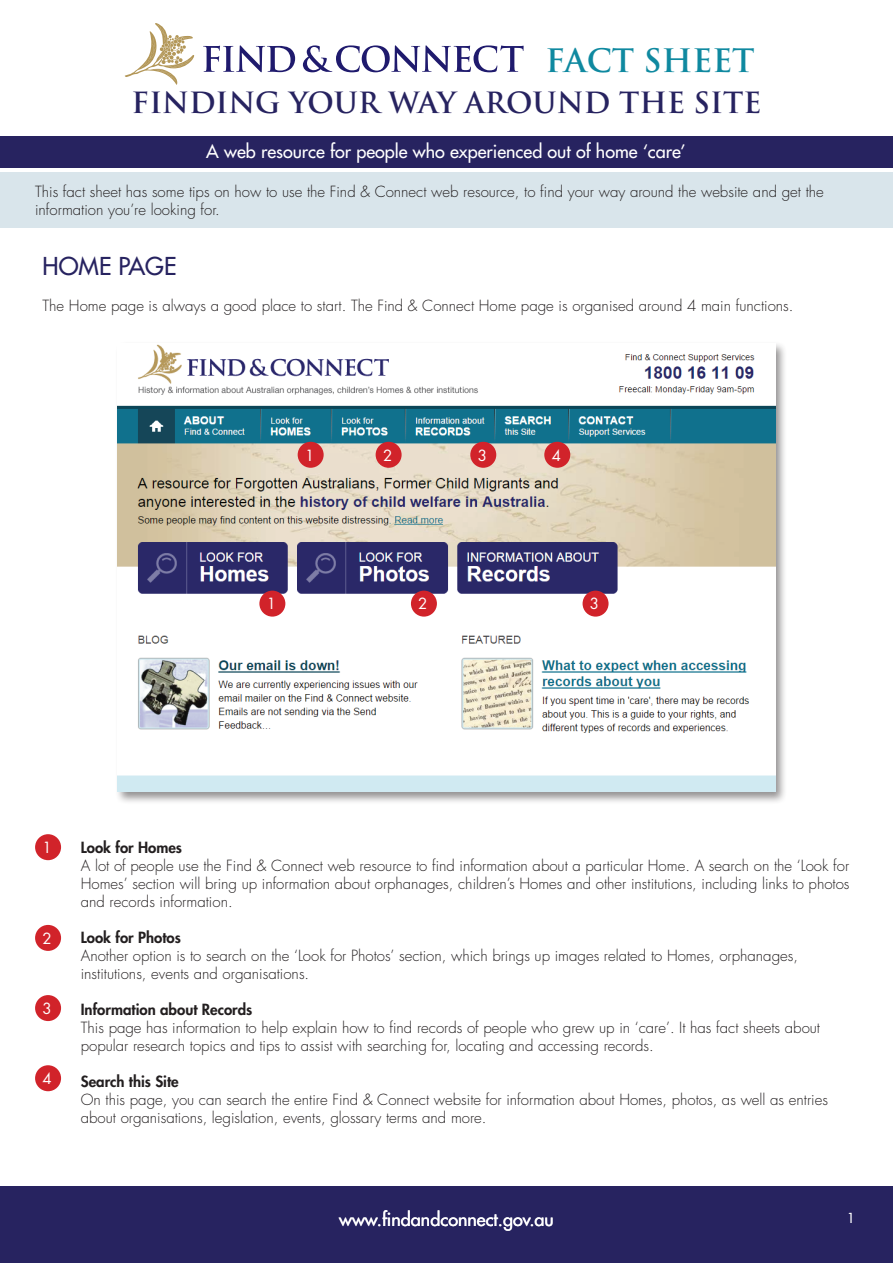
<style>
.page{position:relative;width:893px;height:1263px;background:#fff}
.page>*{position:absolute;margin:0;border:0;box-sizing:border-box;transform-origin:0 0}
.t1{font:700 31.5px "Trajan Pro";color:#0f89a0}
.t2{font:700 28.5px "Trajan Pro";color:#272360}
.t3{font:24px "Futura";color:#272360}
.t4{font:18px "Futura";color:#fff}
.t5{font:300 15px/18px "Futura";color:#231f20}
.t6{font:800 15px "Futura";color:#231f20}
.t7{font:15px "Futura";color:#fff}
.t8{font:13.5px "Futura";color:#fff}
</style>
<div class="page">
<div style="left:0;top:1186px;width:893px;height:77px;background:#272360"></div>
<div style="left:0;top:136px;width:893px;height:32px;background:#272360"></div>
<svg style="left:125px;top:23px;width:70px;height:62px"></svg>
<svg style="left:203px;top:45px;width:92px;height:27px"></svg>
<svg style="left:303px;top:45px;width:221px;height:27px"></svg>
<div style="left:115px;top:341px;width:673px;height:463px;background:#231f20;opacity:.49"></div>
<img style="left:118px;top:343px;width:657px;height:449px">
<div style="left:0;top:172px;width:893px;height:55px;background:#d9e5eb"></div>
<div style="left:376px;top:442px;width:26px;height:26px;background:#d1232a;border-radius:50%"></div>
<div style="left:411px;top:591px;width:26px;height:26px;background:#d1232a;border-radius:50%"></div>
<div style="left:470px;top:442px;width:26px;height:26px;background:#d1232a;border-radius:50%"></div>
<div style="left:583px;top:591px;width:26px;height:26px;background:#d1232a;border-radius:50%"></div>
<div style="left:544px;top:442px;width:26px;height:26px;background:#d1232a;border-radius:50%"></div>
<div style="left:298px;top:442px;width:26px;height:26px;background:#d1232a;border-radius:50%"></div>
<div style="left:259px;top:591px;width:26px;height:26px;background:#d1232a;border-radius:50%"></div>
<div style="left:35px;top:834px;width:26px;height:26px;background:#d1232a;border-radius:50%"></div>
<div style="left:35px;top:925px;width:26px;height:26px;background:#d1232a;border-radius:50%"></div>
<div style="left:35px;top:995px;width:26px;height:26px;background:#d1232a;border-radius:50%"></div>
<div style="left:35px;top:1065px;width:26px;height:26px;background:#d1232a;border-radius:50%"></div>
<h1 class="t1" style="left:546px;top:41px;width:211px">FACT SHEET</h1>
<h2 class="t2" style="left:132px;top:85px;width:631px">FINDING YOUR WAY AROUND THE SITE</h2>
<p class="t4" style="left:206px;top:139px;width:481px">A web resource for people who experienced out of home ‘care’</p>
<p class="t5" style="left:35px;top:182px;width:790px">This fact sheet has some tips on how to use the Find &amp; Connect web resource, to find your way around the website and get the information you’re looking for.</p>
<h3 class="t3" style="left:43px;top:250px;width:135px">HOME PAGE</h3>
<p class="t5" style="left:43px;top:296px;width:752px">The Home page is always a good place to start. The Find &amp; Connect Home page is organised around 4 main functions.</p>
<p class="t7" style="left:305px;top:445px;width:11px">1</p>
<p class="t7" style="left:552px;top:445px;width:11px">4</p>
<p class="t7" style="left:383px;top:445px;width:11px">2</p>
<p class="t7" style="left:478px;top:445px;width:11px">3</p>
<p class="t7" style="left:267px;top:594px;width:11px">1</p>
<p class="t7" style="left:418px;top:594px;width:11px">2</p>
<p class="t7" style="left:590px;top:594px;width:11px">3</p>
<p class="t7" style="left:42px;top:837px;width:11px">1</p>
<p class="t7" style="left:42px;top:928px;width:11px">2</p>
<p class="t7" style="left:42px;top:998px;width:11px">3</p>
<p class="t7" style="left:42px;top:1068px;width:11px">4</p>
<p class="t6" style="left:81px;top:838px;width:103px">Look for Homes</p>
<p class="t5" style="left:81px;top:857px;width:770px;text-align:justify">A lot of people use the Find &amp; Connect web resource to find information about a particular Home. A search on the ‘Look for Homes’ section will bring up information about orphanages, children’s Homes and other institutions, including links to photos and records information.</p>
<p class="t6" style="left:81px;top:928px;width:102px">Look for Photos</p>
<p class="t5" style="left:81px;top:947px;width:719px">Another option is to search on the ‘Look for Photos’ section, which brings up images related to Homes, orphanages, institutions, events and organisations.</p>
<p class="t6" style="left:81px;top:1000px;width:173px">Information about Records</p>
<p class="t5" style="left:81px;top:1019px;width:741px">This page has information to help explain how to find records of people who grew up in ‘care’. It has fact sheets about popular research topics and tips to assist with searching for, locating and accessing records.</p>
<p class="t6" style="left:81px;top:1072px;width:99px">Search this Site</p>
<p class="t5" style="left:81px;top:1091px;width:749px">On this page, you can search the entire Find &amp; Connect website for information about Homes, photos, as well as entries about organisations, legislation, events, glossary terms and more.</p>
<p class="t4" style="left:339px;top:1208px;width:216px">www.findandconnect.gov.au</p>
<p class="t8" style="left:847px;top:1209px;width:9px">1</p>
</div>
